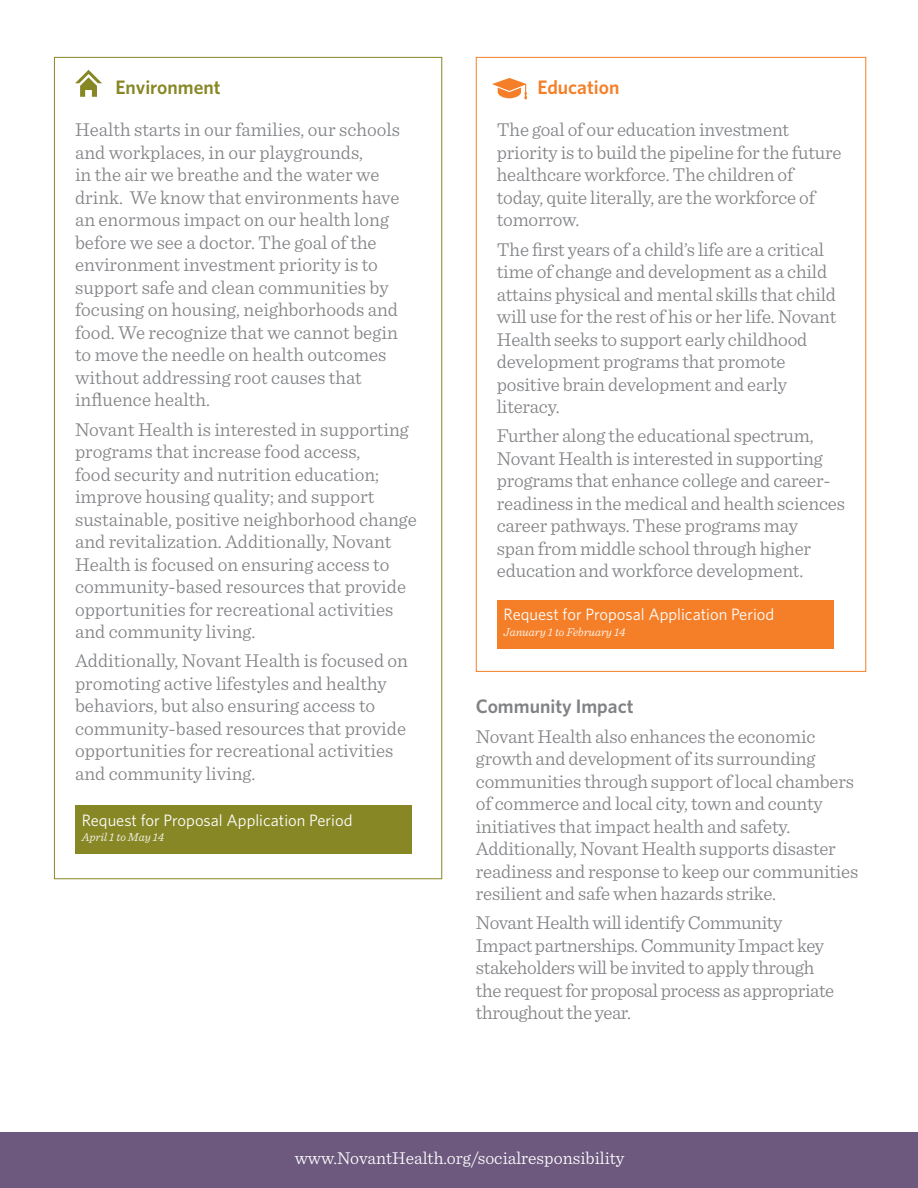
<style>
.page{position:relative;width:918px;height:1188px;background:#fff}
.page>*{position:absolute;margin:0;border:0;box-sizing:border-box;transform-origin:0 0}
.Paragraph_Style_1{font:300 19.5px/22.5px "Sentinel";letter-spacing:-.01em;color:#808285}
.Paragraph_Style_1-2{font:600 19.5px "Whitney";color:#808285}
.Paragraph_Style_1-3{font:600 19.5px "Whitney";color:#878726}
.Paragraph_Style_1-4{font:600 19.5px "Whitney";color:#f47f28}
.Paragraph_Style_1-5{font:300 18px "Sentinel";color:#fff}
.Paragraph_Style_1-6{font:16.5px "Whitney";color:#fff}
.Paragraph_Style_1-7{font:italic 300 12px "Sentinel";color:#fff}
</style>
<div class="page">
<div style="left:75px;top:806px;width:337px;height:48px;background:#878726"></div>
<div style="left:497px;top:600px;width:337px;height:49px;background:#f47f28"></div>
<div style="left:0;top:1132px;width:918px;height:56px;background:#6d587e"></div>
<svg style="left:75px;top:70px;width:27px;height:27px"></svg>
<svg style="left:492px;top:78px;width:35px;height:21px"></svg>
<p class="Paragraph_Style_1-3" style="left:116px;top:74px;width:107px">Environment</p>
<p class="Paragraph_Style_1" style="left:75px;top:117px;width:326px">Health starts in our families, our schools and workplaces, in our playgrounds,<br>in the air we breathe and the water we drink. We know that environments have an enormous impact on our health long before we see a doctor. The goal of the environment investment priority is to support safe and clean communities by focusing on housing, neighborhoods and food. We recognize that we cannot begin to move the needle on health outcomes without addressing root causes that influence health.</p>
<p class="Paragraph_Style_1" style="left:75px;top:417px;width:343px">Novant Health is interested in supporting programs that increase food access,<br>food security and nutrition education; improve housing quality; and support sustainable, positive neighborhood change and revitalization. Additionally, Novant Health is focused on ensuring access to community-based resources that provide opportunities for recreational activities and community living.</p>
<p class="Paragraph_Style_1" style="left:75px;top:648px;width:335px">Additionally, Novant Health is focused on promoting active lifestyles and healthy behaviors, but also ensuring access to community-based resources that provide opportunities for recreational activities and community living.</p>
<p class="Paragraph_Style_1-6" style="left:82px;top:809px;width:272px">Request for Proposal Application Period</p>
<p class="Paragraph_Style_1-7" style="left:82px;top:828px;width:84px">April 1 to May 14</p>
<p class="Paragraph_Style_1-4" style="left:537px;top:74px;width:84px">Education</p>
<p class="Paragraph_Style_1" style="left:497px;top:117px;width:346px">The goal of our education investment priority is to build the pipeline for the future healthcare workforce. The children of today, quite literally, are the workforce of tomorrow.</p>
<p class="Paragraph_Style_1" style="left:497px;top:237px;width:341px">The first years of a child’s life are a critical time of change and development as a child attains physical and mental skills that child will use for the rest of his or her life. Novant Health seeks to support early childhood development programs that promote positive brain development and early literacy.</p>
<p class="Paragraph_Style_1" style="left:497px;top:423px;width:350px">Further along the educational spectrum, Novant Health is interested in supporting programs that enhance college and career&shy;readiness in the medical and health sciences career pathways. These programs may<br>span from middle school through higher education and workforce development.</p>
<p class="Paragraph_Style_1-6" style="left:504px;top:603px;width:272px">Request for Proposal Application Period</p>
<p class="Paragraph_Style_1-7" style="left:504px;top:623px;width:123px">January 1 to February 14</p>
<p class="Paragraph_Style_1-2" style="left:476px;top:694px;width:159px">Community Impact</p>
<p class="Paragraph_Style_1" style="left:476px;top:724px;width:384px">Novant Health also enhances the economic growth and development of its surrounding communities through support of local chambers of commerce and local city, town and county initiatives that impact health and safety.<br>Additionally, Novant Health supports disaster readiness and response to keep our communities resilient and safe when hazards strike.</p>
<p class="Paragraph_Style_1" style="left:476px;top:910px;width:360px">Novant Health will identify Community Impact partnerships. Community Impact key stakeholders will be invited to apply through the request for proposal process as appropriate throughout the year.</p>
<p class="Paragraph_Style_1-5" style="left:295px;top:1144px;width:331px">www.NovantHealth.org/socialresponsibility</p>
</div>
